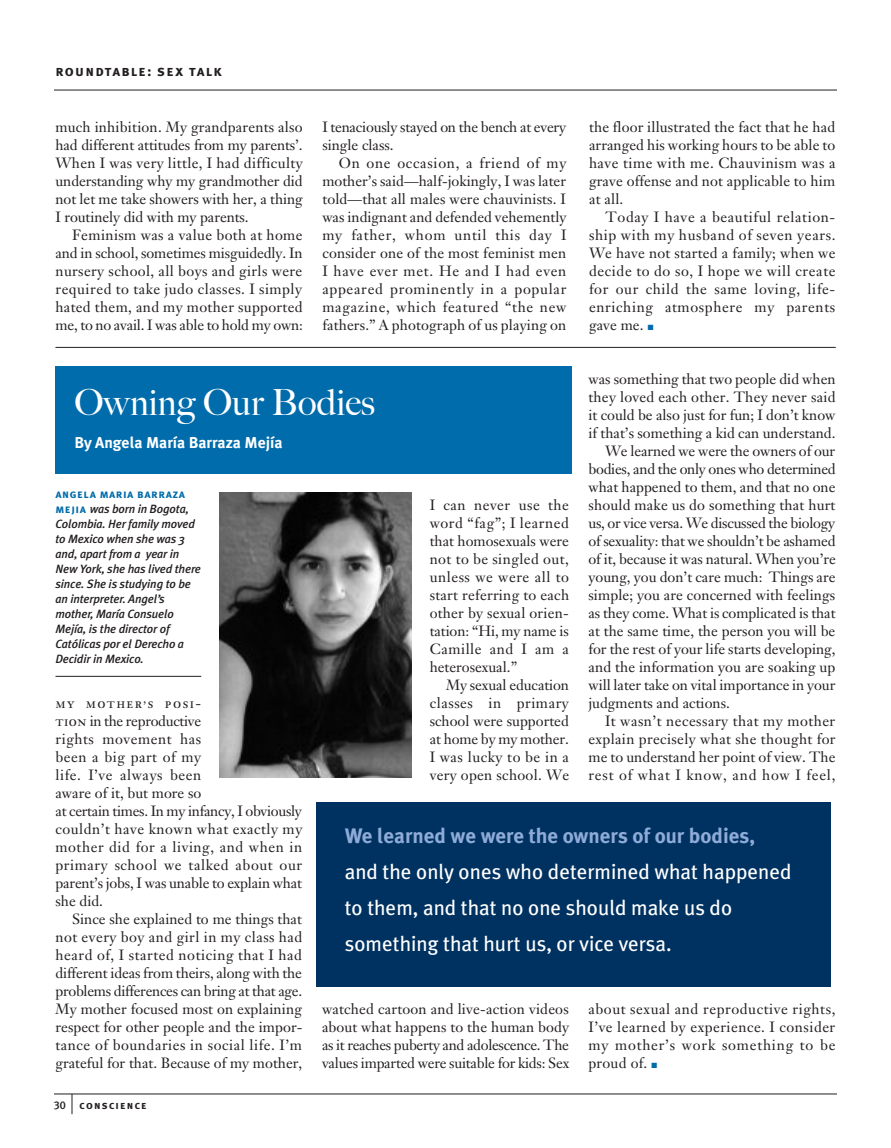
<style>
.page{position:relative;width:891px;height:1148px;background:#fff}
.page>*{position:absolute;margin:0;border:0;box-sizing:border-box;transform-origin:0 0}
.t1{font:36px "Big Caslon Rom";color:#fff}
.t2{font:21px/36px "Meta Plus";color:#fff}
.t3{font:700 21px "Meta Plus";color:#8fabd8}
.t4{font:700 15.75px "Meta Plus";color:#fff}
.t5{font:15px "Meta Plus Bold Caps";letter-spacing:.08em;color:#231f20}
.t6{font:14.7px/18px "P5 D Janson Oldstlye";color:#231f20;text-align:justify}
.t7{font:14.7px/18px "P5 D Janson Oldstlye";letter-spacing:.035em;color:#231f20}
.t8{font:14.7px "P5 D Janson Oldstlye";letter-spacing:.025em;color:#231f20}
.t9{font:14.7px "P5 D Janson Oldstlye";letter-spacing:.055em;color:#231f20}
.t10{font:14.7px "Janson Text Roman SC";letter-spacing:.09em;color:#231f20}
.t11{font:italic 500 12px/15px "Meta Plus";letter-spacing:-.01em;color:#231f20}
.t12{font:12px "Meta Plus Bold Caps";letter-spacing:.045em;color:#006cab}
.t13{font:11.25px "Meta Plus Bold Caps";letter-spacing:.105em;color:#231f20}
.s1{color:#006cab}
.s2{font-family:"Meta Plus Bold Caps";font-weight:400;font-style:normal;color:#006cab}
.s3{font-family:"Janson Text Roman SC"}
.s4{font-family:"Meta Plus Medium Caps"}
</style>
<div class="page">
<div style="left:55px;top:366px;width:516px;height:108px;background:#006cab"></div>
<hr style="left:56px;top:347px;width:780px;height:1px;background:#231f20">
<hr style="left:56px;top:676px;width:145px;height:1px;background:#231f20">
<img style="left:219px;top:492px;width:193px;height:285px">
<div style="left:316px;top:802px;width:515px;height:185px;background:#003261"></div>
<hr style="left:54px;top:90px;width:783px;height:1px;background:#231f20">
<hr style="left:54px;top:1093px;width:783px;height:1px;background:#231f20">
<svg style="left:72px;top:1093px;width:1px;height:21px"></svg>
<p class="t5" style="left:56px;top:62px;width:168px">roundtable: sex talk</p>
<p class="t6" style="left:56px;top:118px;width:249px">much inhibition. My grandparents also had different attitudes from my parents’.<br>When I was very little, I had difficulty understanding why my grandmother did not let me take showers with her, a thing I routinely did with my parents.</p>
<p class="t6" style="left:56px;top:226px;width:249px;text-indent:17px">Feminism was a value both at home and in school, sometimes misguidedly. In nursery school, all boys and girls were required to take judo classes. I simply hated them, and my mother supported me, to no avail. I was able to hold my own:</p>
<p class="t6" style="left:322px;top:118px;width:245px">I tenaciously stayed on the bench at every single class.</p>
<p class="t6" style="left:322px;top:154px;width:246px;text-indent:17px">On one occasion, a friend of my mother’s said—half-jokingly, I was later told—that all males were chauvinists. I was indignant and defended vehemently my father, whom until this day I consider one of the most feminist men I have ever met. He and I had even appeared prominently in a popular magazine, which featured “the new fathers.” A photograph of us playing on</p>
<p class="t6" style="left:589px;top:118px;width:248px">the floor illustrated the fact that he had arranged his working hours to be able to have time with me. Chauvinism was a grave offense and not applicable to him at all.</p>
<p class="t6" style="left:589px;top:208px;width:248px;text-indent:16px">Today I have a beautiful relation&shy;ship with my husband of seven years.<br>We have not started a family; when we decide to do so, I hope we will create for our child the same loving, life&shy;enriching atmosphere my parents gave me. <span class="s1">■</span></p>
<p class="t6" style="left:588px;top:370px;width:249px">was something that two people did when</p>
<p class="t6" style="left:588px;top:388px;width:249px">they loved each other. They never said</p>
<p class="t6" style="left:588px;top:406px;width:249px">it could be also just for fun; I don’t know</p>
<p class="t6" style="left:588px;top:424px;width:249px">if that’s something a kid can understand.</p>
<p class="t6" style="left:605px;top:442px;width:232px">We learned we were the owners of our</p>
<p class="t6" style="left:588px;top:460px;width:249px">bodies, and the only ones who determined</p>
<p class="t6" style="left:588px;top:478px;width:249px">what happened to them, and that no one</p>
<p class="t6" style="left:588px;top:496px;width:248px">should make us do something that hurt</p>
<p class="t6" style="left:588px;top:514px;width:248px">us, or vice versa. We discussed the biology</p>
<p class="t6" style="left:588px;top:532px;width:249px">of sexuality: that we shouldn’t be ashamed</p>
<p class="t6" style="left:588px;top:550px;width:249px">of it, because it was natural. When you’re</p>
<p class="t6" style="left:588px;top:568px;width:249px">young, you don’t care much: Things are</p>
<p class="t6" style="left:588px;top:586px;width:248px">simple; you are concerned with feelings</p>
<p class="t6" style="left:588px;top:604px;width:249px">as they come. What is complicated is that</p>
<p class="t6" style="left:588px;top:622px;width:248px">at the same time, the person you will be</p>
<p class="t6" style="left:588px;top:640px;width:249px">for the rest of your life starts developing,</p>
<p class="t6" style="left:588px;top:658px;width:248px">and the information you are soaking up</p>
<p class="t6" style="left:588px;top:676px;width:248px">will later take on vital importance in your</p>
<p class="t6" style="left:588px;top:694px;width:143px">judgments and actions.</p>
<p class="t7" style="left:605px;top:712px;width:232px">It wasn’t necessary that my mother</p>
<p class="t8" style="left:588px;top:730px;width:249px">explain precisely what she thought for</p>
<p class="t6" style="left:588px;top:748px;width:248px">me to understand her point of view. The</p>
<p class="t9" style="left:588px;top:766px;width:249px">rest of what I know, and how I feel,</p>
<h1 class="t1" style="left:74px;top:381px;width:302px">Owning Our Bodies</h1>
<p class="t4" style="left:74px;top:433px;width:210px">By Angela María Barraza Mejía</p>
<p class="t12" style="left:56px;top:486px;width:131px">angela maria barraza</p>
<p class="t11" style="left:56px;top:501px;width:147px"><span class="s2">mejia</span> was born in Bogota,<br>Colombia. Her family moved to Mexico when she was 3 and, apart from a year in<br>New York, she has lived there since. She is studying to be an interpreter. Angel’s mother, María Consuelo<br>Mejía, is the director of<br>Católicas por el Derecho a<br>Decidir in Mexico.</p>
<p class="t10" style="left:56px;top:697px;width:147px">my mother<sub>’</sub>s posi-</p>
<p class="t7" style="left:55px;top:712px;width:248px"><span class="s3">tion</span> in the reproductive<br>rights movement has<br>been a big part of my<br>life. I’ve always been<br>aware of it, but more so<br>at certain times. In my infancy, I obviously couldn’t have known what exactly my mother did for a living, and when in primary school we talked about our parent’s jobs, I was unable to explain what she did.</p>
<p class="t6" style="left:56px;top:910px;width:248px;text-indent:17px">Since she explained to me things that not every boy and girl in my class had heard of, I started noticing that I had different ideas from theirs, along with the problems differences can bring at that age.<br>My mother focused most on explaining respect for other people and the impor&shy;tance of boundaries in social life. I’m grateful for that. Because of my mother,</p>
<p class="t6" style="left:430px;top:496px;width:141px">I can never use the word “fag”; I learned that homosexuals were not to be singled out, unless we were all to start referring to each other by sexual orien&shy;tation: “Hi, my name is Camille and I am a heterosexual.”</p>
<p class="t6" style="left:430px;top:676px;width:141px;text-indent:17px">My sexual education classes in primary school were supported at home by my mother.<br>I was lucky to be in a very open school. We</p>
<h2 class="t3" style="left:345px;top:823px;width:412px">We learned we were the owners of our bodies,</h2>
<h2 class="t2" style="left:345px;top:854px;width:448px">and the only ones who determined what happened to them, and that no one should make us do something that hurt us, or vice versa.</h2>
<p class="t6" style="left:588px;top:1000px;width:249px">about sexual and reproductive rights, I’ve learned by experience. I consider my mother’s work something to be proud of. <span class="s1">■</span></p>
<p class="t6" style="left:322px;top:1000px;width:249px">watched cartoon and live-action videos about what happens to the human body as it reaches puberty and adolescence. The values imparted were suitable for kids: Sex</p>
<p class="t13" style="left:54px;top:1098px;width:94px"><span class="s4">30</span> conscience</p>
</div>
